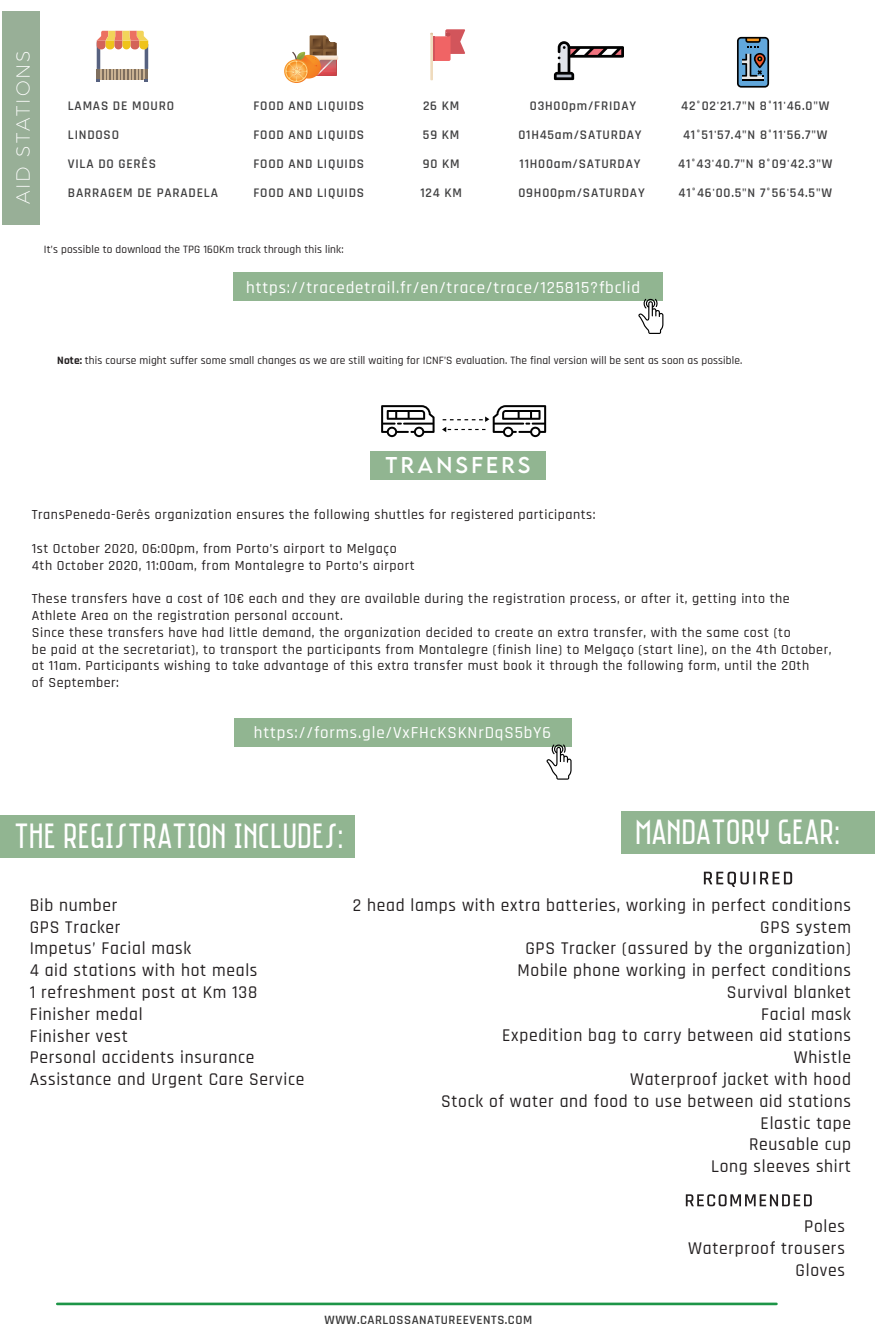
<style>
.page{position:relative;width:875px;height:1344px;background:#fff}
.page>*{position:absolute;margin:0;border:0;box-sizing:border-box;transform-origin:0 0}
.t1{font:35.79px "Saniretro";color:#fff}
.t2{font:20.3px "LEMONMILK";letter-spacing:.16em;color:#fff}
.t3{font:200 19.07px "Montserrat";letter-spacing:.1em;color:#fff}
.t4{font:500 18.11px/21.8px "Rajdhani";letter-spacing:.04em;color:#231f20;text-align:right}
.t5{font:500 16.97px "Rajdhani";letter-spacing:.05em;color:#fff}
.t6{font:500 14px/16.8px "Rajdhani";letter-spacing:.04em;color:#231f20}
.t7{font:600 13.21px/28.5px "Rajdhani";letter-spacing:.06em;color:#404041;text-align:justify}
.t8{font:600 12.86px "Rajdhani";letter-spacing:.04em;color:#383838}
.t9{font:500 11.38px "Rajdhani";letter-spacing:.01em;color:#231f20}
.s1{font-weight:700}
</style>
<div class="page">
<div style="left:0;top:815px;width:354px;height:42px;background:#91b591"></div>
<div style="left:370px;top:451px;width:176px;height:29px;background:#91b591"></div>
<div style="left:621px;top:812px;width:254px;height:42px;background:#91b591"></div>
<svg style="left:381px;top:405px;width:54px;height:32px"></svg>
<svg style="left:442px;top:405px;width:104px;height:32px"></svg>
<div style="left:234px;top:272px;width:429px;height:29px;background:#91b591"></div>
<svg style="left:638px;top:299px;width:25px;height:35px"></svg>
<div style="left:234px;top:718px;width:337px;height:28px;background:#91b591"></div>
<svg style="left:546px;top:744px;width:26px;height:35px"></svg>
<div style="left:2px;top:11px;width:37px;height:214px;background:#98af97"></div>
<svg style="left:97px;top:31px;width:51px;height:51px"></svg>
<hr style="left:430px;top:33px;width:3px;height:47px;background:#efdbbd">
<svg style="left:430px;top:29px;width:35px;height:32px"></svg>
<svg style="left:554px;top:41px;width:70px;height:39px"></svg>
<svg style="left:284px;top:35px;width:54px;height:48px"></svg>
<svg style="left:737px;top:37px;width:32px;height:51px;background:#55748c"></svg>
<svg style="left:704px;top:871px;width:88px;height:16px"></svg>
<svg style="left:686px;top:1194px;width:126px;height:12px"></svg>
<hr style="left:57px;top:1302px;width:719px;height:3px;background:#1d9547">
<h3 class="t3" style="left:8px;top:204px;width:155px;rotate:-90deg">AID STATIONS</h3>
<p class="t7" style="left:68px;top:92px;width:108px">LAMAS DE MOURO</p>
<p class="t7" style="left:254px;top:92px;width:112px">FOOD AND LIQUIDS FOOD AND LIQUIDS FOOD AND LIQUIDS</p>
<p class="t7" style="left:254px;top:179px;width:112px">FOOD AND LIQUIDS</p>
<p class="t7" style="left:68px;top:120px;width:90px;line-height:28.9px">LINDOSO<br>VILA DO GERÊS</p>
<p class="t7" style="left:68px;top:179px;width:152px">BARRAGEM DE PARADELA</p>
<p class="t7" style="left:423px;top:92px;width:38px">26 KM 59 KM 90 KM</p>
<p class="t7" style="left:420px;top:179px;width:43px">124 KM</p>
<p class="t7" style="left:530px;top:92px;width:108px">03H00pm/FRIDAY</p>
<p class="t7" style="left:681px;top:92px;width:150px">42°02'21.7"N 8°11'46.0"W</p>
<p class="t7" style="left:518px;top:121px;width:125px">01H45am/SATURDAY</p>
<p class="t7" style="left:683px;top:121px;width:146px">41°51'57.4"N 8°11'56.7"W</p>
<p class="t7" style="left:520px;top:149px;width:122px">11H00am/SATURDAY</p>
<p class="t7" style="left:678px;top:149px;width:156px">41°43'40.7"N 8°09'42.3"W</p>
<p class="t7" style="left:519px;top:179px;width:128px">09H00pm/SATURDAY</p>
<p class="t7" style="left:679px;top:179px;width:155px">41°46'00.5"N 7°56'54.5"W</p>
<p class="t9" style="left:44px;top:242px;width:301px">It’s possible to download the TPG 160Km track through this link:</p>
<p class="t5" style="left:246px;top:277px;width:395px">https://tracedetrail.fr/en/trace/trace/125815?fbclid</p>
<p class="t9" style="left:57px;top:354px;width:687px"><span class="s1">Note:</span> this course might suffer some small changes as we are still waiting for ICNF’S evaluation. The final version will be sent as soon as possible.</p>
<h2 class="t2" style="left:386px;top:452px;width:146px">TRANSFERS</h2>
<p class="t6" style="left:32px;top:507px;width:565px">TransPeneda-Gerês organization ensures the following shuttles for registered participants:</p>
<p class="t6" style="left:32px;top:540px;width:385px">1st October 2020, 06:00pm, from Porto’s airport to Melgaço<br>4th October 2020, 11:00am, from Montalegre to Porto’s airport</p>
<p class="t6" style="left:32px;top:591px;width:801px">These transfers have a cost of 10€ each and they are available during the registration process, or after it, getting into the Athlete Area on the registration personal account.<br>Since these transfers have had little demand, the organization decided to create an extra transfer, with the same cost (to<br>be paid at the secretariat), to transport the participants from Montalegre (finish line) to Melgaço (start line), on the 4th October, at 11am. Participants wishing to take advantage of this extra transfer must book it through the following form, until the 20th<br>of September:</p>
<p class="t5" style="left:254px;top:723px;width:299px">https://forms.gle/VxFHcKSKNrDqS5bY6</p>
<h1 class="t1" style="left:14px;top:815px;width:331px">THE REGISTRATION INCLUDES:</h1>
<h1 class="t1" style="left:635px;top:811px;width:207px">MANDATORY GEAR:</h1>
<p class="t4" style="left:30px;top:894px;width:276px;text-align:left">Bib number<br>GPS Tracker<br>Impetus’ Facial mask<br>4 aid stations with hot meals<br>1 refreshment post at Km 138<br>Finisher medal<br>Finisher vest<br>Personal accidents insurance<br>Assistance and Urgent Care Service</p>
<p class="t4" style="left:353px;top:894px;width:500px">2 head lamps with extra batteries, working in perfect conditions<br>GPS system<br>GPS Tracker (assured by the organization)<br>Mobile phone working in perfect conditions<br>Survival blanket<br>Facial mask<br>Expedition bag to carry between aid stations<br>Whistle<br>Waterproof jacket with hood<br>Stock of water and food to use between aid stations<br>Elastic tape<br>Reusable cup<br>Long sleeves shirt</p>
<p class="t8" style="left:325px;top:1312px;width:209px">WWW.CARLOSSANATUREEVENTS.COM</p>
<p class="t4" style="left:688px;top:1216px;width:158px">Poles<br>Waterproof trousers<br>Gloves</p>
</div>
